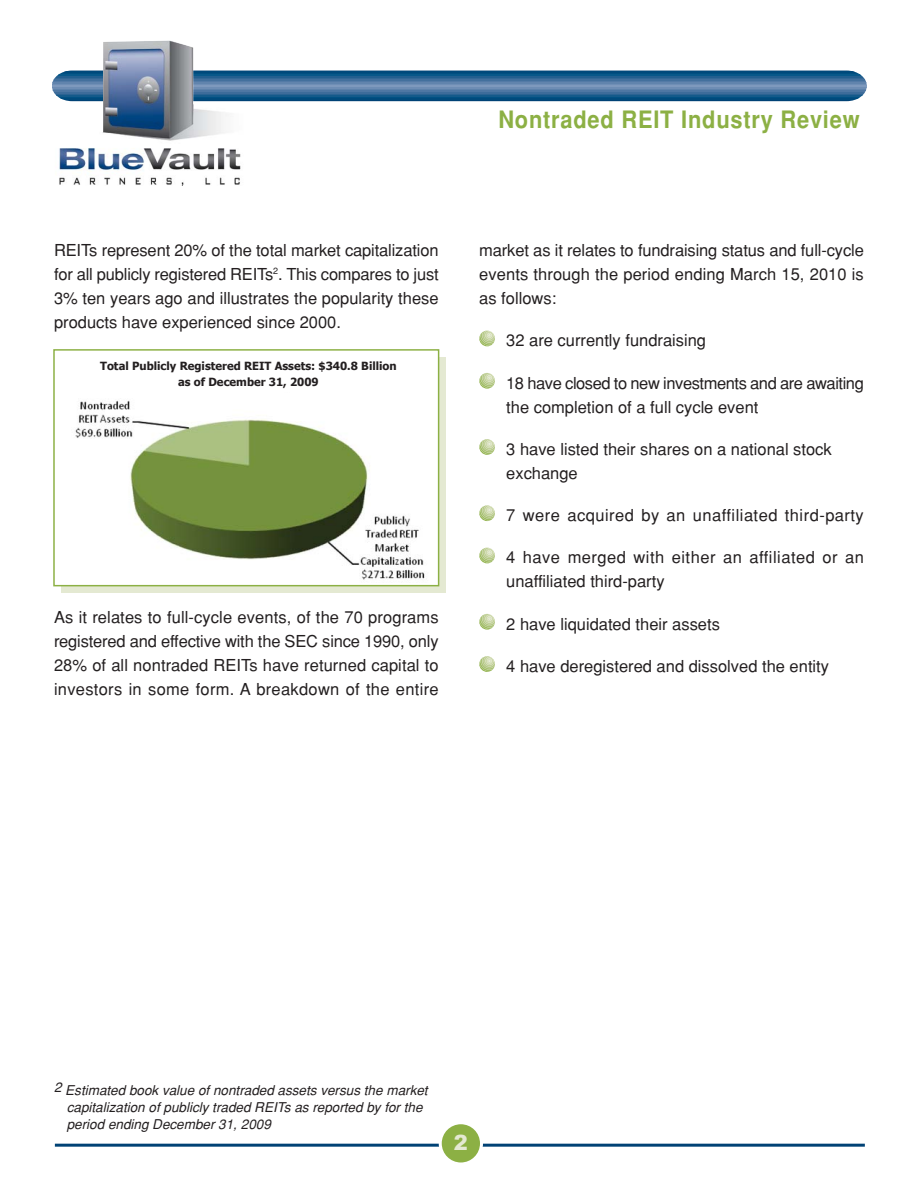
<style>
.page{position:relative;width:918px;height:1188px;background:#fff}
.page>*{position:absolute;margin:0;border:0;box-sizing:border-box;transform-origin:0 0}
.t1{font:700 24px "Helvetica";letter-spacing:.035em;color:#8cb044;scale:.91 1}
.t2{font:900 21px "Arial";color:#e4e9d2}
.t3{font:16.5px/24px "Helvetica";color:#231f20;text-align:justify}
.t4{font:16.5px/24px "Helvetica";letter-spacing:.03em;color:#231f20}
.t5{font:16.5px/24px "Helvetica";letter-spacing:-.025em;color:#231f20}
.t6{font:italic 13.5px/17px "Helvetica";color:#231f20}
.t7{font:700 11.25px/16px "Tahoma";color:#231f20;text-align:center}
.s1{font-family:"Arial"}
</style>
<div class="page">
<hr style="left:52px;top:71px;width:815px;height:1px;background:#004275">
<hr style="left:52px;top:72px;width:815px;height:1px;background:#00497b">
<hr style="left:52px;top:73px;width:815px;height:2px;background:#004f81">
<hr style="left:52px;top:75px;width:815px;height:1px;background:#085889">
<hr style="left:52px;top:76px;width:815px;height:2px;background:#235f8f">
<hr style="left:52px;top:78px;width:815px;height:1px;background:#346896">
<hr style="left:52px;top:79px;width:815px;height:2px;background:#43709d">
<hr style="left:52px;top:81px;width:815px;height:1px;background:#537aa6">
<hr style="left:52px;top:82px;width:815px;height:2px;background:#6184ad">
<hr style="left:52px;top:84px;width:815px;height:1px;background:#6f8eb5">
<hr style="left:52px;top:85px;width:815px;height:2px;background:#7e99bd">
<hr style="left:52px;top:86px;width:815px;height:2px;background:#7e99bd">
<hr style="left:52px;top:88px;width:815px;height:1px;background:#6e8db4">
<hr style="left:52px;top:89px;width:815px;height:2px;background:#5e82ab">
<hr style="left:52px;top:91px;width:815px;height:1px;background:#4e77a3">
<hr style="left:52px;top:92px;width:815px;height:2px;background:#3d6c9a">
<hr style="left:52px;top:94px;width:815px;height:1px;background:#2b6392">
<hr style="left:52px;top:95px;width:815px;height:2px;background:#145a8a">
<hr style="left:52px;top:97px;width:815px;height:1px;background:#005183">
<hr style="left:52px;top:98px;width:815px;height:2px;background:#004a7c">
<hr style="left:52px;top:100px;width:815px;height:1px;background:#004275">
<img style="left:55px;top:40px;width:190px;height:146px">
<svg style="left:479px;top:331px;width:16px;height:15px"></svg>
<svg style="left:479px;top:373px;width:16px;height:16px"></svg>
<svg style="left:479px;top:439px;width:16px;height:16px"></svg>
<svg style="left:479px;top:505px;width:16px;height:16px"></svg>
<svg style="left:479px;top:548px;width:16px;height:15px"></svg>
<svg style="left:479px;top:614px;width:16px;height:16px"></svg>
<svg style="left:479px;top:656px;width:16px;height:16px"></svg>
<svg style="left:61px;top:357px;width:385px;height:236px;background:#dfe5ca"></svg>
<div style="left:53px;top:349px;width:386px;height:237px;background:#fff;border:1px solid #8cb044"></div>
<img style="left:75px;top:400px;width:350px;height:180px">
<hr style="left:55px;top:1144px;width:810px;height:3px;background:#004275">
<div style="left:439px;top:1121px;width:44px;height:45px;background:#8cb044;border:3px solid #fff;border-radius:50%"></div>
<h1 class="t1" style="left:498px;top:111px;width:398px">Nontraded REIT Industry Review</h1>
<p class="t3" style="left:54px;top:240px;width:386px">REITs represent 20% of the total market capitalization for all publicly registered REITs<sup>2</sup>. This compares to just 3% ten years ago and illustrates the popularity these products have experienced since 2000.</p>
<p class="t7" style="left:100px;top:358px;width:298px">Total Publicly Registered REIT Assets: $340.8 Billion as of December 31, 2009</p>
<p class="t3" style="left:54px;top:607px;width:386px">As it relates to full-cycle events, of the 70 programs registered and effective with the SEC since 1990, only 2<span class="s1">8</span>% of all nontraded REITs have returned capital to investors in some form. A breakdown of the entire</p>
<p class="t3" style="left:479px;top:240px;width:386px">market as it relates to fundraising status and full-cycle events through the period ending March 15, 2010 is as follows:</p>
<p class="t3" style="left:506px;top:330px;width:201px">32 are currently fundraising</p>
<p class="t5" style="left:506px;top:372px;width:359px">18 have closed to new investments and are awaiting the completion of a full cycle event</p>
<p class="t3" style="left:506px;top:439px;width:327px">3 have listed their shares on a national stock exchange</p>
<p class="t4" style="left:506px;top:505px;width:359px">7 were acquired by an unaffiliated third-party</p>
<p class="t4" style="left:506px;top:547px;width:359px">4 have merged with either an affiliated or an unaffiliated third-party</p>
<p class="t3" style="left:506px;top:613px;width:215px">2 have liquidated their assets</p>
<p class="t3" style="left:506px;top:656px;width:324px">4 have deregistered and dissolved the entity</p>
<p class="t6" style="left:67px;top:1083px;width:365px;text-indent:-13px">2 Estimated book value of nontraded assets versus the market capitalization of publicly traded REITs as reported by for the period ending December 31, 2009</p>
<p class="t2" style="left:454px;top:1127px;width:16px">2</p>
</div>
